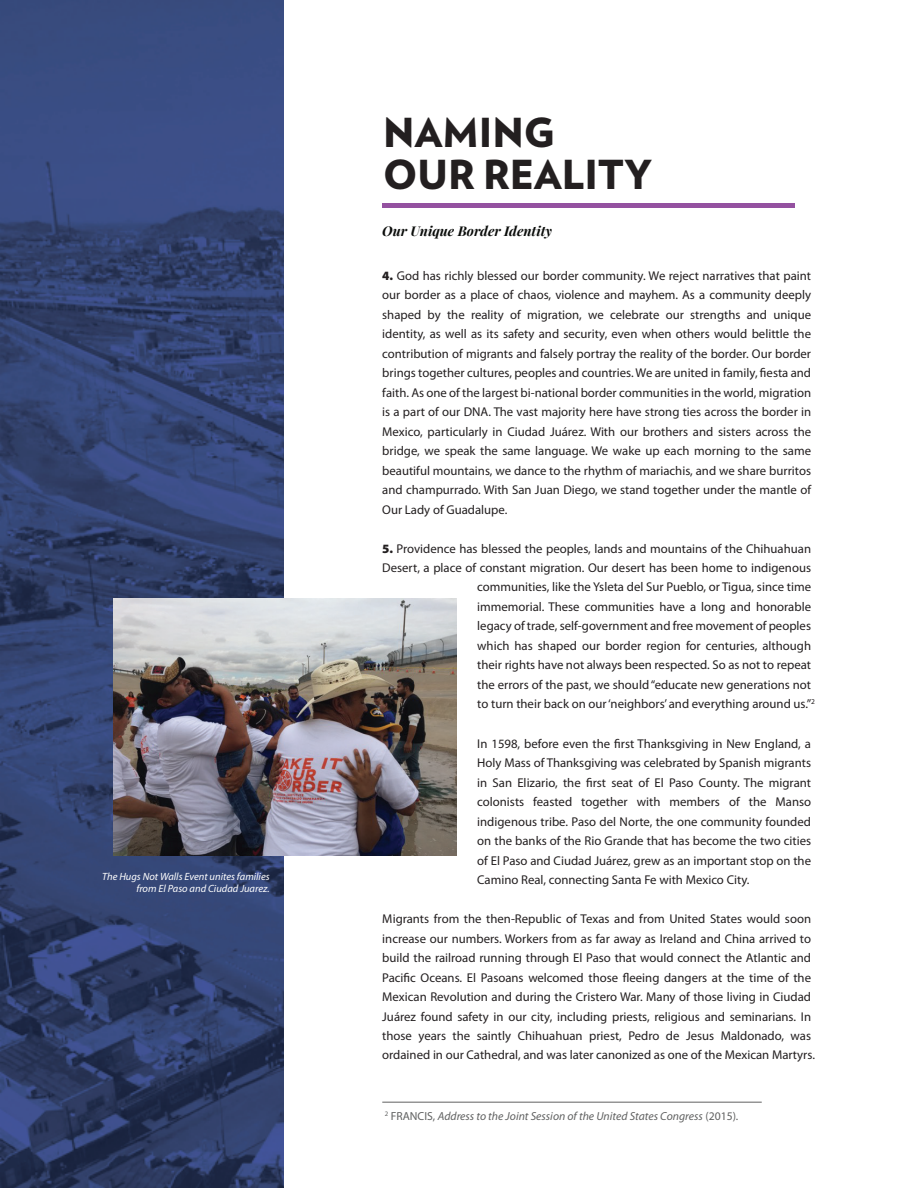
<style>
.page{position:relative;width:918px;height:1188px;background:#fff}
.page>*{position:absolute;margin:0;border:0;box-sizing:border-box;transform-origin:0 0}
.t1{font:900 39.9px/42px "Verlag";color:#231f20}
.t2{font:italic 700 13.5px "Playfair Display";color:#0a0c0a}
.t3{font:12.75px/19.5px "Myriad Pro";color:#231f20;text-align:justify}
.t4{font:italic 11.7px "Myriad Pro";color:#606161}
.t5{font:italic 10.5px/12px "Myriad Pro";color:#fff;text-align:right}
.s1{font-weight:900}
.s2{font-style:normal}
</style>
<div class="page">
<img style="left:0;top:0;width:285px;height:1188px">
<hr style="left:382px;top:203px;width:413px;height:4px;background:#9451a0">
<hr style="left:382px;top:1102px;width:380px;height:1px;background:#606161">
<img style="left:113px;top:598px;width:343px;height:257px">
<p class="t5" style="left:102px;top:870px;width:169px">The Hugs Not Walls Event unites families from El Paso and Ciudad Juarez.</p>
<h1 class="t1" style="left:383px;top:109px;width:271px">NAMING<br>OUR REALITY</h1>
<p class="t2" style="left:382px;top:221px;width:171px">Our Unique Border Identity</p>
<p class="t3" style="left:382px;top:266px;width:430px"><span class="s1">4.</span> God has richly blessed our border community. We reject narratives that paint our border as a place of chaos, violence and mayhem. As a community deeply shaped by the reality of migration, we celebrate our strengths and unique identity, as well as its safety and security, even when others would belittle the contribution of migrants and falsely portray the reality of the border. Our border brings together cultures, peoples and countries. We are united in family, fiesta and faith. As one of the largest bi-national border communities in the world, migration is a part of our DNA. The vast majority here have strong ties across the border in Mexico, particularly in Ciudad Juárez. With our brothers and sisters across the bridge, we speak the same language. We wake up each morning to the same beautiful mountains, we dance to the rhythm of mariachis, and we share burritos and champurrado. With San Juan Diego, we stand together under the mantle of Our Lady of Guadalupe.</p>
<p class="t3" style="left:382px;top:539px;width:430px"><span class="s1">5.</span> Providence has blessed the peoples, lands and mountains of the Chihuahuan</p>
<p class="t3" style="left:382px;top:558px;width:430px">Desert, a place of constant migration. Our desert has been home to indigenous</p>
<p class="t3" style="left:477px;top:578px;width:335px">communities, like the Ysleta del Sur Pueblo, or Tigua, since time</p>
<p class="t3" style="left:477px;top:597px;width:335px">immemorial. These communities have a long and honorable</p>
<p class="t3" style="left:477px;top:617px;width:335px">legacy of trade, self-government and free movement of peoples</p>
<p class="t3" style="left:477px;top:636px;width:335px">which has shaped our border region for centuries, although</p>
<p class="t3" style="left:477px;top:656px;width:335px">their rights have not always been respected. So as not to repeat</p>
<p class="t3" style="left:477px;top:675px;width:335px">the errors of the past, we should “educate new generations not</p>
<p class="t3" style="left:477px;top:695px;width:339px">to turn their back on our ‘neighbors’ and everything around us.”<sup>2</sup></p>
<p class="t3" style="left:477px;top:734px;width:335px">In 1598, before even the first Thanksgiving in New England, a Holy Mass of Thanksgiving was celebrated by Spanish migrants in San Elizario, the first seat of El Paso County. The migrant colonists feasted together with members of the Manso indigenous tribe. Paso del Norte, the one community founded on the banks of the Rio Grande that has become the two cities of El Paso and Ciudad Juárez, grew as an important stop on the Camino Real, connecting Santa Fe with Mexico City.</p>
<p class="t3" style="left:382px;top:909px;width:434px;text-align:left">Migrants from the then-Republic of Texas and from United States would soon increase our numbers. Workers from as far away as Ireland and China arrived to build the railroad running through El Paso that would connect the Atlantic and Pacific Oceans. El Pasoans welcomed those fleeing dangers at the time of the Mexican Revolution and during the Cristero War. Many of those living in Ciudad Juárez found safety in our city, including priests, religious and seminarians. In those years the saintly Chihuahuan priest, Pedro de Jesus Maldonado, was ordained in our Cathedral, and was later canonized as one of the Mexican Martyrs.</p>
<p class="t4" style="left:385px;top:1109px;width:355px"><sup>2</sup> <span class="s2">FRANCIS,</span> Address to the Joint Session of the United States Congress <span class="s2">(2015).</span></p>
</div>
